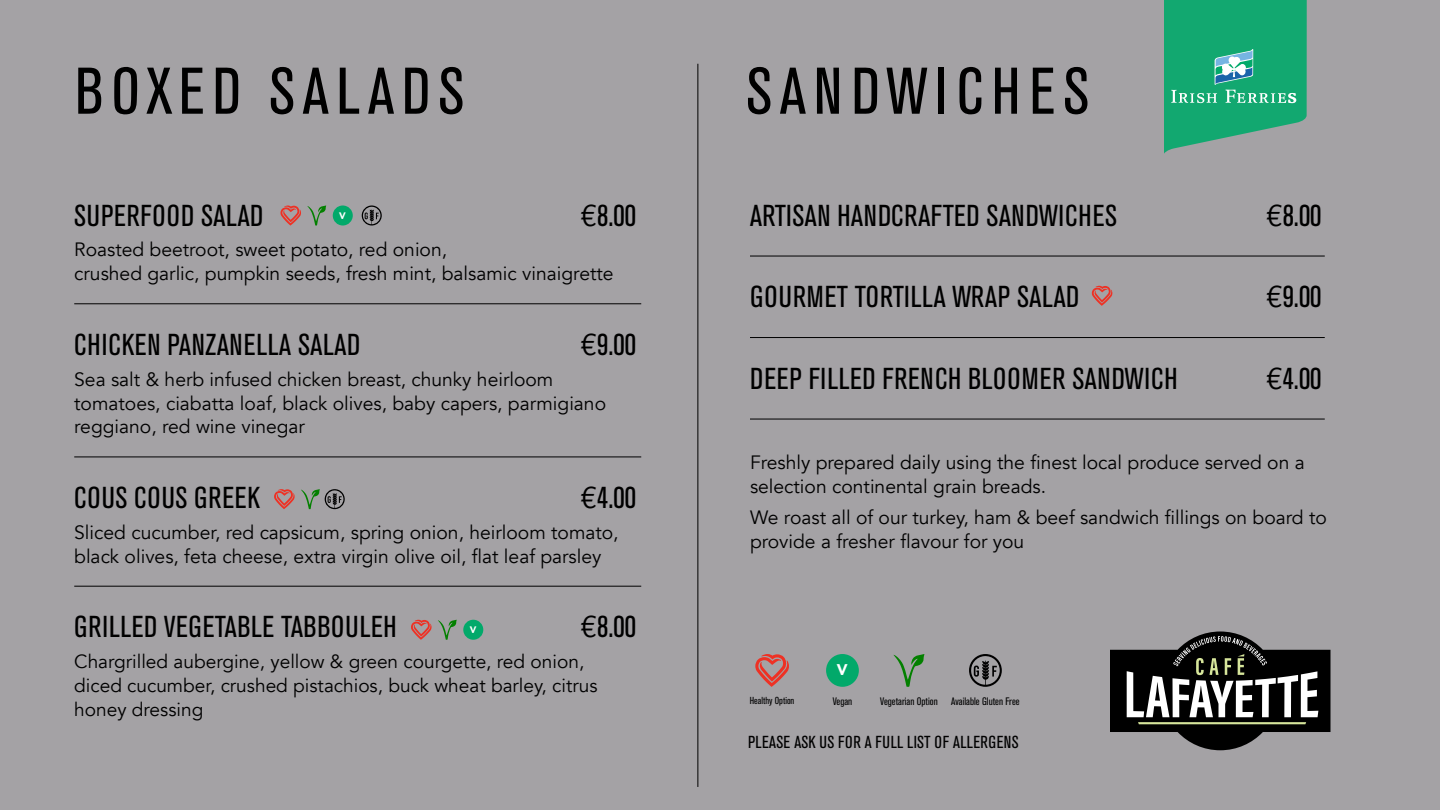
<style>
.page{position:relative;width:1440px;height:810px;background:#a4a2a5}
.page>*{position:absolute;margin:0;border:0;box-sizing:border-box;transform-origin:0 0}
.t1{font:65.25px "Akzidenz Grot Con BQ";letter-spacing:.12em;color:#000}
.t2{font:30px "Akzidenz Grot Con BQ";letter-spacing:.02em;color:#000}
.t3{font:19.27px/23.9px "Avenir";color:#000}
.t4{font:19.12px/23.9px "Avenir";color:#000}
.t5{font:17.25px "Akzidenz Grot Con BQ";letter-spacing:.02em;color:#000}
.t6{font:900 15.45px "Avenir";color:#fff}
.t7{font:10.8px "Akzidenz Grot Con BQ";color:#000}
.t8{font:10.12px "Akzidenz Grot Con BQ";color:#000}
.t9{font:900 9.45px "Avenir";color:#fff}
.s1{font-family:"Avenir"}
</style>
<div class="page">
<hr style="left:74px;top:303px;width:567px;height:1px;background:#000">
<hr style="left:74px;top:457px;width:567px;height:1px;background:#000">
<hr style="left:74px;top:586px;width:567px;height:1px;background:#000">
<hr style="left:750px;top:256px;width:575px;height:1px;background:#000">
<hr style="left:750px;top:337px;width:575px;height:1px;background:#000">
<hr style="left:750px;top:419px;width:575px;height:1px;background:#000">
<svg style="left:1164px;top:0;width:143px;height:154px;background:#2da97d"></svg>
<svg style="left:969px;top:654px;width:33px;height:33px"></svg>
<svg style="left:755px;top:654px;width:34px;height:33px"></svg>
<svg style="left:894px;top:654px;width:31px;height:33px"></svg>
<div style="left:826px;top:654px;width:33px;height:33px;background:#02a96a;border-radius:50%"></div>
<svg style="left:1110px;top:631px;width:220px;height:119px"></svg>
<hr style="left:698px;top:64px;width:1px;height:723px;background:#000">
<svg style="left:362px;top:205px;width:20px;height:21px"></svg>
<svg style="left:280px;top:206px;width:21px;height:20px"></svg>
<svg style="left:411px;top:620px;width:21px;height:20px"></svg>
<svg style="left:274px;top:489px;width:21px;height:20px"></svg>
<svg style="left:307px;top:205px;width:19px;height:21px"></svg>
<svg style="left:438px;top:620px;width:19px;height:20px"></svg>
<svg style="left:301px;top:489px;width:44px;height:20px"></svg>
<div style="left:333px;top:205px;width:20px;height:21px;background:#02a96a;border-radius:50%"></div>
<div style="left:463px;top:620px;width:20px;height:20px;background:#02a96a;border-radius:50%"></div>
<svg style="left:1092px;top:286px;width:21px;height:20px"></svg>
<h1 class="t1" style="left:75px;top:54px;width:391px">BOXED SALADS</h1>
<h1 class="t1" style="left:746px;top:54px;width:344px">SANDWICHES</h1>
<h2 class="t2" style="left:74px;top:199px;width:191px">SUPERFOOD SALAD</h2>
<h2 class="t2" style="left:581px;top:199px;width:57px"><span class="s1">€</span>8.00</h2>
<p class="t3" style="left:74px;top:238px;width:541px">Roasted beetroot, sweet potato, red onion,<br>crushed garlic, pumpkin seeds, fresh mint, balsamic vinaigrette</p>
<p class="t9" style="left:339px;top:207px;width:8px">V</p>
<h2 class="t2" style="left:74px;top:328px;width:287px">CHICKEN PANZANELLA SALAD</h2>
<h2 class="t2" style="left:581px;top:328px;width:57px"><span class="s1">€</span>9.00</h2>
<p class="t3" style="left:74px;top:367px;width:533px">Sea salt &amp; herb infused chicken breast, chunky heirloom tomatoes, ciabatta loaf, black olives, baby capers, parmigiano reggiano, red wine vinegar</p>
<h2 class="t2" style="left:74px;top:481px;width:187px">COUS COUS GREEK</h2>
<h2 class="t2" style="left:581px;top:481px;width:57px"><span class="s1">€</span>4.00</h2>
<p class="t3" style="left:74px;top:521px;width:546px">Sliced cucumber, red capsicum, spring onion, heirloom tomato, black olives, feta cheese, extra virgin olive oil, flat leaf parsley</p>
<h2 class="t2" style="left:74px;top:610px;width:324px">GRILLED VEGETABLE TABBOULEH</h2>
<h2 class="t2" style="left:581px;top:610px;width:57px"><span class="s1">€</span>8.00</h2>
<p class="t4" style="left:74px;top:650px;width:525px">Chargrilled aubergine, yellow &amp; green courgette, red onion, diced cucumber, crushed pistachios, buck wheat barley, citrus honey dressing</p>
<p class="t9" style="left:470px;top:621px;width:8px">V</p>
<h2 class="t2" style="left:750px;top:199px;width:369px">ARTISAN HANDCRAFTED SANDWICHES</h2>
<h2 class="t2" style="left:1266px;top:199px;width:57px"><span class="s1">€</span>8.00</h2>
<h2 class="t2" style="left:750px;top:280px;width:331px">GOURMET TORTILLA WRAP SALAD</h2>
<h2 class="t2" style="left:1266px;top:280px;width:57px"><span class="s1">€</span>9.00</h2>
<h2 class="t2" style="left:750px;top:362px;width:429px">DEEP FILLED FRENCH BLOOMER SANDWICH</h2>
<h2 class="t2" style="left:1266px;top:362px;width:57px"><span class="s1">€</span>4.00</h2>
<p class="t3" style="left:750px;top:451px;width:556px">Freshly prepared daily using the finest local produce served on a selection continental grain breads.</p>
<p class="t3" style="left:750px;top:506px;width:578px">We roast all of our turkey, ham &amp; beef sandwich fillings on board to provide a fresher flavour for you</p>
<p class="t6" style="left:837px;top:657px;width:12px">V</p>
<p class="t8" style="left:750px;top:695px;width:46px">Healthy Option</p>
<p class="t7" style="left:833px;top:695px;width:21px">Vegan</p>
<p class="t7" style="left:880px;top:695px;width:59px">Vegetarian Option</p>
<p class="t7" style="left:951px;top:695px;width:70px">Available Gluten Free</p>
<p class="t5" style="left:748px;top:732px;width:272px">PLEASE ASK US FOR A FULL LIST OF ALLERGENS</p>
</div>
